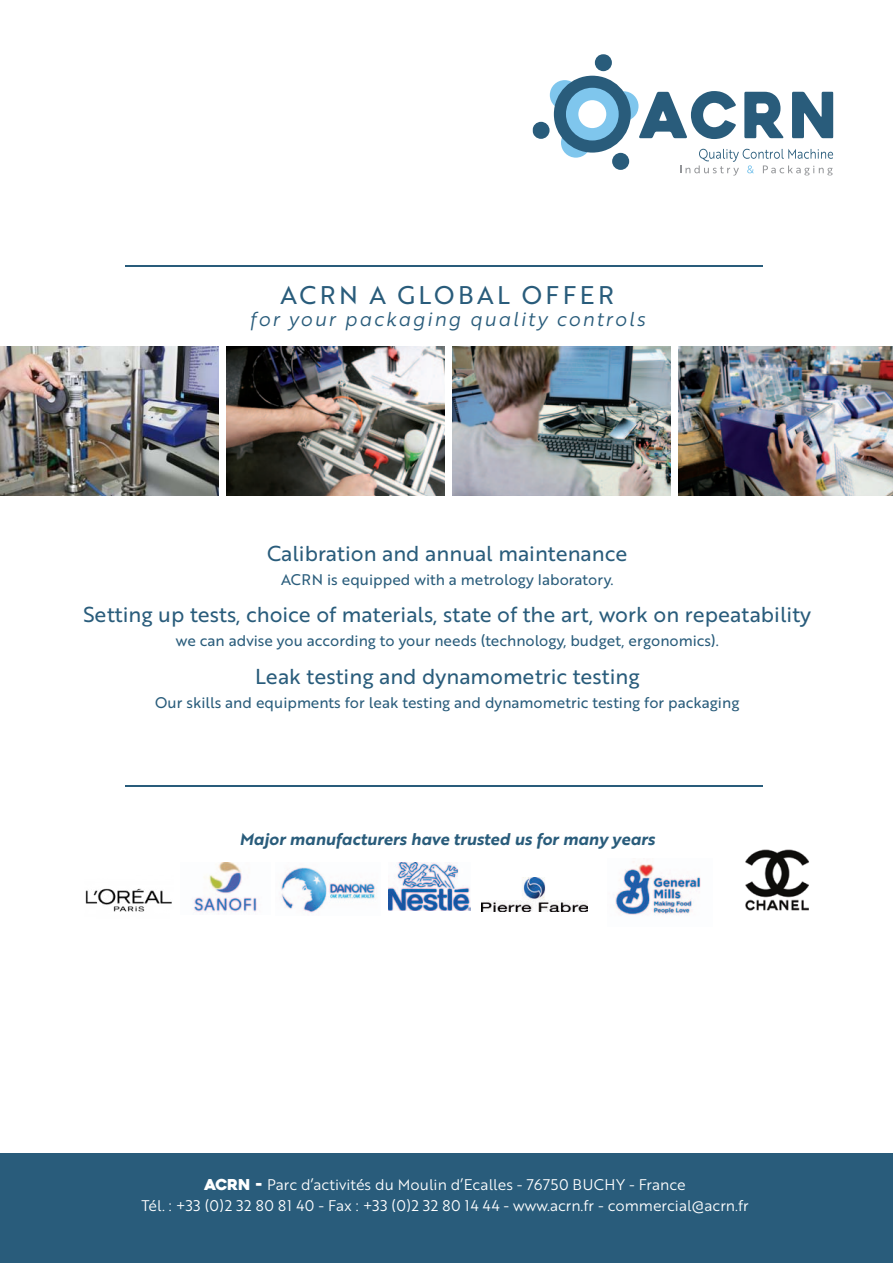
<style>
.page{position:relative;width:893px;height:1263px;background:#fff}
.page>*{position:absolute;margin:0;border:0;box-sizing:border-box;transform-origin:0 0}
.t1{font:24.9px "Brother 1816 Regular";letter-spacing:.14em;color:#295c7b}
.t2{font:21px "Brother 1816 Regular";color:#295c7b}
.t3{font:19.5px "Brother 1816 Book Italic";letter-spacing:.1em;color:#295c7b}
.t4{font:16.5px "Brother 1816 Bold Italic";color:#295c7b}
.t5{font:15px "Brother 1816 Regular";color:#295c7b}
.t6{font:15px/21px "Brother 1816 Book";color:#fff;text-align:center}
.s1{font-family:"Heavitas"}
</style>
<div class="page">
<div style="left:0;top:1154px;width:893px;height:109px;background:#295c7b"></div>
<hr style="left:125px;top:265px;width:638px;height:1px;background:#295c7b">
<hr style="left:125px;top:785px;width:638px;height:1px;background:#295c7b">
<img style="left:0;top:346px;width:218px;height:150px">
<img style="left:453px;top:346px;width:217px;height:150px">
<img style="left:678px;top:346px;width:215px;height:150px">
<img style="left:227px;top:346px;width:217px;height:150px">
<img style="left:85px;top:888px;width:87px;height:24px">
<img style="left:481px;top:877px;width:106px;height:34px">
<img style="left:615px;top:861px;width:86px;height:54px">
<img style="left:745px;top:849px;width:64px;height:62px">
<img style="left:194px;top:862px;width:63px;height:50px">
<img style="left:281px;top:867px;width:95px;height:46px">
<img style="left:388px;top:862px;width:82px;height:48px">
<svg style="left:680px;top:149px;width:153px;height:27px"></svg>
<div style="left:550px;top:80px;width:30px;height:30px;background:#7fc6ed;border-radius:50%"></div>
<div style="left:609px;top:91px;width:29px;height:30px;background:#7fc6ed;border-radius:50%"></div>
<div style="left:561px;top:128px;width:30px;height:30px;background:#7fc6ed;border-radius:50%"></div>
<div style="left:554px;top:76px;width:77px;height:77px;background:#295c7b;border-radius:50%"></div>
<div style="left:566px;top:88px;width:53px;height:52px;background:#7fc6ed;border-radius:50%"></div>
<svg style="left:639px;top:91px;width:97px;height:48px"></svg>
<svg style="left:744px;top:92px;width:39px;height:46px"></svg>
<svg style="left:792px;top:92px;width:41px;height:46px"></svg>
<div style="left:578px;top:100px;width:28px;height:28px;background:#fff;border-radius:50%"></div>
<div style="left:532px;top:122px;width:18px;height:17px;background:#295c7b;border-radius:50%"></div>
<div style="left:595px;top:54px;width:17px;height:17px;background:#295c7b;border-radius:50%"></div>
<div style="left:612px;top:153px;width:17px;height:17px;background:#295c7b;border-radius:50%"></div>
<h1 class="t1" style="left:281px;top:284px;width:335px">ACRN A GLOBAL OFFER</h1>
<h3 class="t3" style="left:250px;top:312px;width:397px">for your packaging quality controls</h3>
<h2 class="t2" style="left:267px;top:544px;width:362px">Calibration and annual maintenance</h2>
<p class="t5" style="left:281px;top:573px;width:334px">ACRN is equipped with a metrology laboratory.</p>
<h2 class="t2" style="left:83px;top:606px;width:729px">Setting up tests, choice of materials, state of the art, work on repeatability</h2>
<p class="t5" style="left:176px;top:634px;width:545px">we can advise you according to your needs (technology, budget, ergonomics).</p>
<h2 class="t2" style="left:255px;top:667px;width:386px">Leak testing and dynamometric testing</h2>
<p class="t5" style="left:155px;top:696px;width:585px">Our skills and equipments for leak testing and dynamometric testing for packaging</p>
<p class="t4" style="left:240px;top:833px;width:417px">Major manufacturers have trusted us for many years</p>
<p class="t6" style="left:141px;top:1175px;width:609px"><span class="s1">ACRN -</span> Parc d’activités du Moulin d’Ecalles - 76750 BUCHY - France<br>Tél. : +33 (0)2 32 80 81 40 - Fax : +33 (0)2 32 80 14 44 - www.acrn.fr - commercial@acrn.fr</p>
</div>
